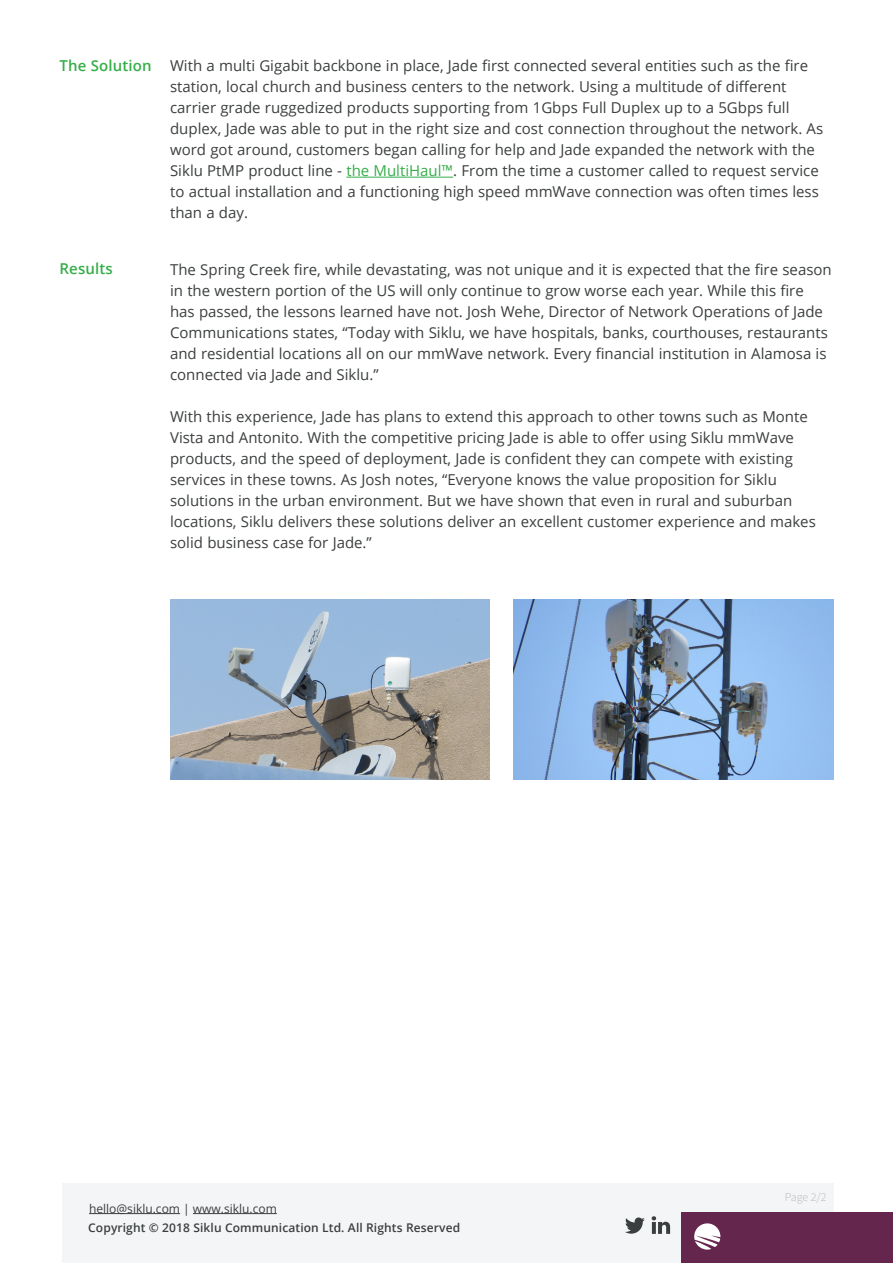
<style>
.page{position:relative;width:893px;height:1263px;background:#fff}
.page>*{position:absolute;margin:0;border:0;box-sizing:border-box;transform-origin:0 0}
.t1{font:15px/21px "Open Sans";color:#3b3e3f}
.t2{font:600 15px "Open Sans";letter-spacing:.01em;color:#36ae49}
.t3{font:600 12px "Open Sans";letter-spacing:.01em;color:#3b3e3f}
.t4{font:12px "Open Sans";color:#3b3e3f}
.t5{font:300 12px "Source Sans Pro";color:#b5b9bc}
.s1{color:#36ae49}
</style>
<div class="page">
<div style="left:62px;top:1183px;width:771px;height:80px;background:#f4f5f6"></div>
<hr style="left:89px;top:1213px;width:91px;height:1px;background:#3b3e3f">
<hr style="left:193px;top:1213px;width:84px;height:1px;background:#3b3e3f">
<svg style="left:625px;top:1217px;width:20px;height:17px"></svg>
<svg style="left:652px;top:1216px;width:18px;height:18px"></svg>
<div style="left:681px;top:1213px;width:212px;height:50px;background:#65264d"></div>
<svg style="left:694px;top:1223px;width:27px;height:26px"></svg>
<hr style="left:346px;top:177px;width:107px;height:1px;background:#36ae49">
<img style="left:170px;top:600px;width:320px;height:179px">
<img style="left:514px;top:600px;width:319px;height:179px">
<p class="t2" style="left:60px;top:55px;width:94px">The Solution</p>
<p class="t2" style="left:60px;top:258px;width:55px">Results</p>
<p class="t1" style="left:170px;top:55px;width:655px">With a multi Gigabit backbone in place, Jade first connected several entities such as the fire station, local church and business centers to the network. Using a multitude of different carrier grade ruggedized products supporting from 1Gbps Full Duplex up to 5a Gbps full duplex, Jade was able to put in the right size and cost connection throughout the network. As word got around, customers began calling for help and Jade expanded the network with the Siklu PtMP product line - <span class="s1">the MultiHaul™</span>. From the time a customer called to request service to actual installation and a functioning high speed mmWave connection was often times less than a day.</p>
<p class="t1" style="left:170px;top:259px;width:663px">The Spring Creek fire, while devastating, was not unique and it is expected that the fire season in the western portion of the US will only continue to grow worse each year. While this fire has passed, the lessons learned have not. Josh Wehe, Director of Network Operations of Jade Communications states “, Today with Siklu, we have hospitals, banks, courthouses, restaurants and residential locations all on our mmWave network. Every financial institution in Alamosa is connected via Jade and Siklu “.</p>
<p class="t1" style="left:170px;top:406px;width:647px">With this experience, Jade has plans to extend this approach to other towns such as Monte Vista and Antonito. With the competitive pricing Jade is able to offer using Siklu mmWave products, and the speed of deployment, Jade is confident they can compete with existing services in these towns. As Josh notes “, Everyone knows the value proposition for Siklu solutions in the urban environment. But we have shown that even in rural and suburban locations, Siklu delivers these solutions deliver an excellent customer experience and makes solid business case for Jade “.</p>
<p class="t4" style="left:89px;top:1200px;width:189px">hello@siklu.com | www.siklu.com</p>
<p class="t3" style="left:88px;top:1219px;width:373px">Copyright © 2018 Siklu Communication Ltd. All Rights Reserved</p>
<p class="t5" style="left:785px;top:1189px;width:43px">Page 2/2</p>
</div>
